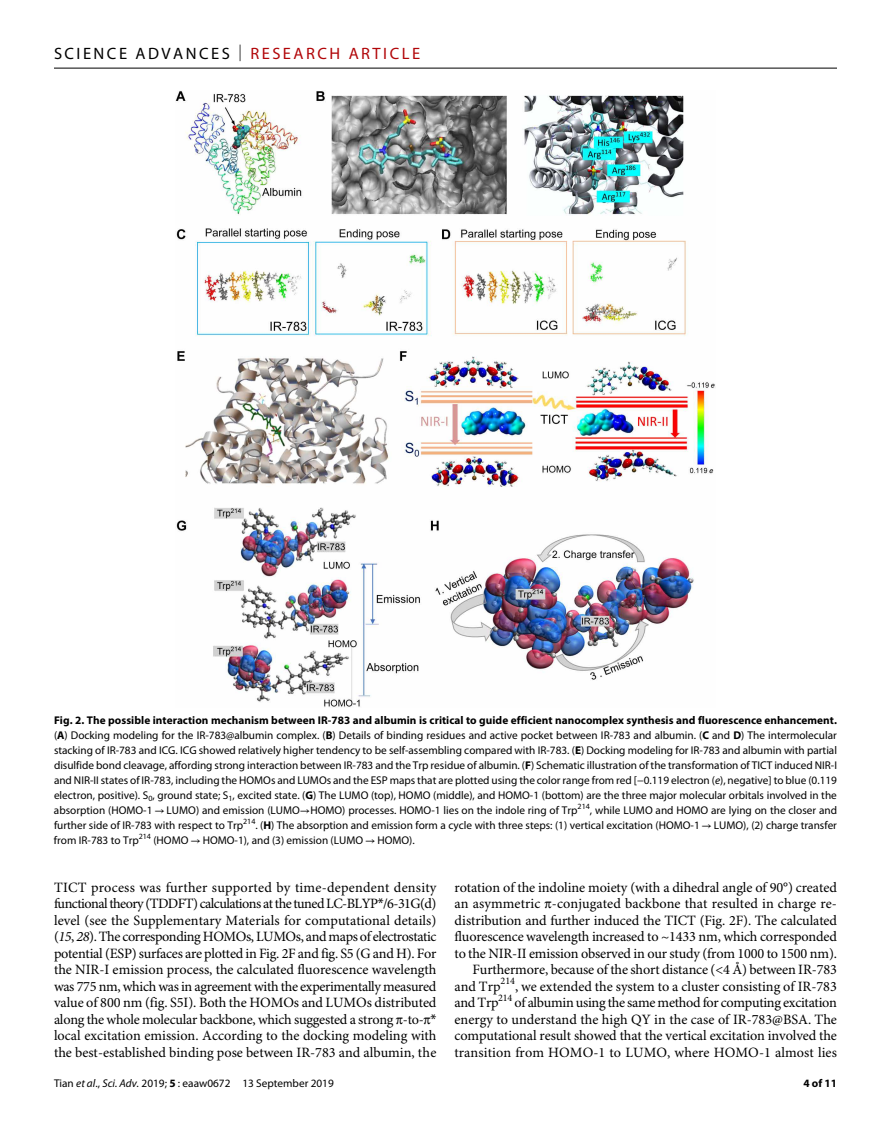
<style>
.page{position:relative;width:891px;height:1134px;background:#fff}
.page>*{position:absolute;margin:0;border:0;box-sizing:border-box;transform-origin:0 0}
.t1{font:16.5px "Myriad Pro";letter-spacing:.15em;color:#000}
.t2{font:14.25px/16.5px "Minion Pro";letter-spacing:-.01em;color:#000;text-align:justify}
.t3{font:11.25px/15px "Myriad Pro";color:#000;text-align:justify}
.t4{font:700 11.25px "Myriad Pro";color:#000}
.s1{font-weight:300}
.s2{color:#b10508}
.s3{font-weight:700}
.s4{font-style:italic}
.s5{font-family:"STIX General"}
.s6{font-family:"Myriad Pro"}
</style>
<div class="page">
<hr style="left:54px;top:68px;width:783px;height:1px;background:#000">
<img style="left:176px;top:91px;width:539px;height:617px">
<p class="t1" style="left:54px;top:40px;width:368px">SCIENCE ADVANCES <span class="s1">|</span> <span class="s2">RESEARCH ARTICLE</span></p>
<p class="t3" style="left:54px;top:713px;width:785px"><span class="s3">Fig. 2. The possible interaction mechanism between IR-783 and albumin is critical to guide efficient nanocomplex synthesis and fluorescence enhancement. </span>(<span class="s3">A</span>) Docking modeling for the IR-783@albumin complex. (<span class="s3">B</span>) Details of binding residues and active pocket between IR-783 and albumin. (<span class="s3">C</span> and <span class="s3">D</span>) The intermolecular stacking of IR-783 and ICG. ICG showed relatively higher tendency to be self-assembling compared with IR-783. (<span class="s3">E</span>) Docking modeling for IR-783 and albumin with partial disulfide bond cleavage, affording strong interaction between IR-783 and the Trp residue of albumin. (<span class="s3">F</span>) Schematic illustration of the transformation of TICT induced NIR-I and NIR-II states of IR-783, including the HOMOs and LUMOs and the ESP maps that are plotted using the color range from red [−0.119 electron (<span class="s4">e</span>), negative] to blue (0.119 electron, positive). S<sub>0</sub>, ground state; S<sub>1</sub>, excited state. (<span class="s3">G</span>) The LUMO (top), HOMO (middle), and HOMO-1 (bottom) are the three major molecular orbitals involved in the absorption (HOMO-1 <span class="s5">→</span> LUMO) and emission (LUMO<span class="s5">→</span>HOMO) processes. HOMO-1 lies on the indole ring of Trp<sup>214</sup>, while LUMO and HOMO are lying on the closer and further side of IR-783 with respect to Trp<sup>214</sup>. (<span class="s3">H</span>) The absorption and emission form a cycle with three steps: (1) vertical excitation (HOMO-1 <span class="s5">→</span> LUMO), (2) charge transfer from IR-783 to Trp<sup>214</sup> (HOMO <span class="s5">→</span> HOMO-1), and (3) emission (LUMO <span class="s5">→</span> HOMO).</p>
<p class="t2" style="left:54px;top:880px;width:384px">TICT process was further supported by time-dependent density functional theory (TDDFT) calculations at the tuned LC-BLYP<span class="s6">*</span>/6-31G(d) level (see the Supplementary Materials for computational details) (<span class="s4">15</span>, <span class="s4">28</span>). The corresponding HOMOs, LUMOs, and maps of electrostatic potential (ESP) surfaces are plotted in Fig. 2F and fig. S5 (G and H). For the NIR-I emission process, the calculated fluorescence wavelength was 775 nm, which was in agreement with the experimentally measured value of 800 nm (fig. S5I). Both the HOMOs and LUMOs distributed along the whole molecular backbone, which suggested a strong -to- <span class="s6">* </span>local excitation emission. According to the docking modeling with the best-established binding pose between IR-783 and albumin, the</p>
<p class="t2" style="left:454px;top:880px;width:384px;text-align:right">rotation of the indoline moiety (with a dihedral angle of 90°) created an asymmetric -conjugated backbone that resulted in charge re&shy;distribution and further induced the TICT (Fig. 2F). The calculated fluorescence wavelength increased to ~1433 nm, which corresponded to the NIR-II emission observed in our study (from 1000 to 1500 nm).<br>Furthermore, because of the short distance (&lt;4 Å) between IR-783 and Trp<sup>214</sup>, we extended the system to a cluster consisting of IR-783 and Trp<sup>214</sup> of albumin using the same method for computing excitation energy to understand the high QY in the case of IR-783@BSA. The computational result showed that the vertical excitation involved the transition from HOMO-1 to LUMO, where HOMO-1 almost lies</p>
<p class="t3" style="left:54px;top:1076px;width:281px">Tian <span class="s4">et al</span>., <span class="s4">Sci. Adv.</span> 2019; <span class="s3">5</span> : eaaw0672 13 September 2019</p>
<p class="t4" style="left:803px;top:1074px;width:35px">4 of 11</p>
</div>
